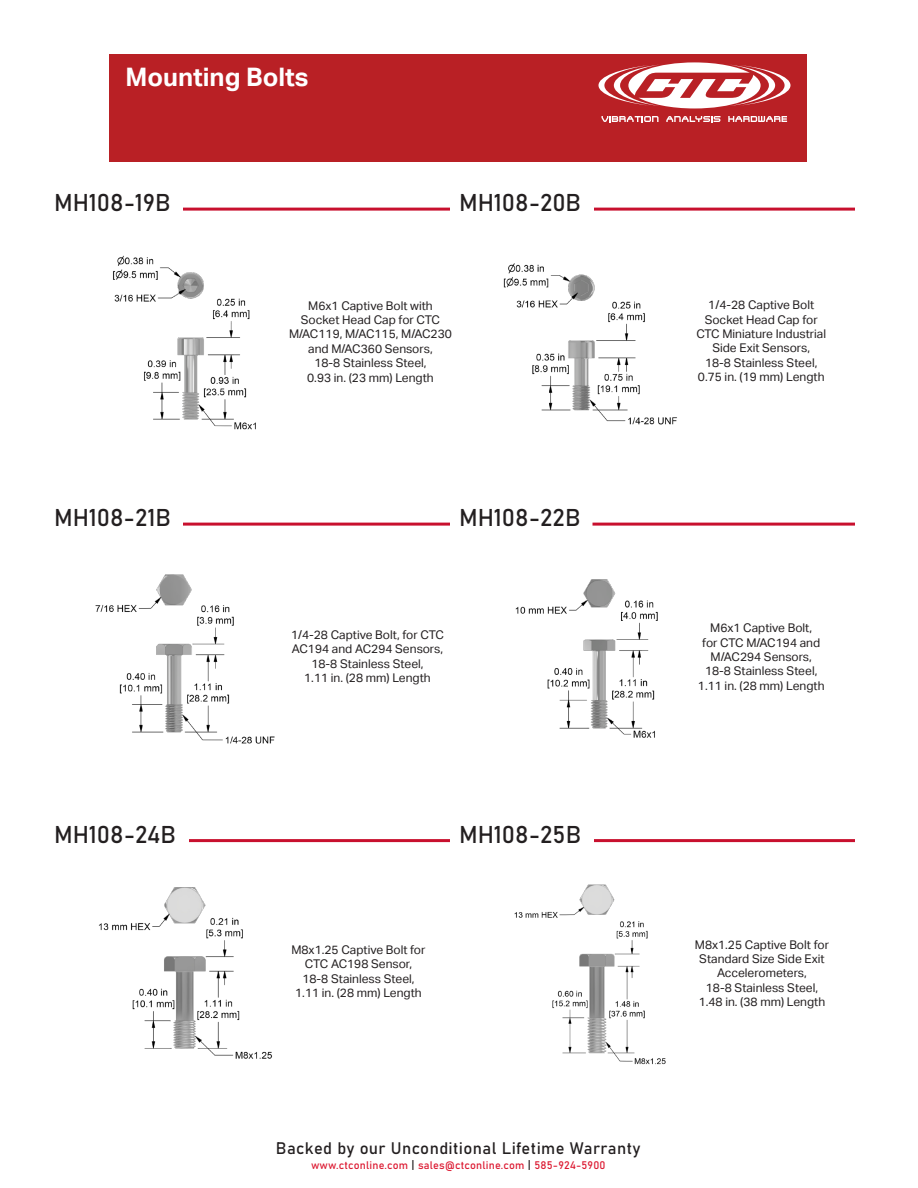
<style>
.page{position:relative;width:918px;height:1188px;background:#fff}
.page>*{position:absolute;margin:0;border:0;box-sizing:border-box;transform-origin:0 0}
.t1{font:700 25.5px "Aktiv Grotesk";color:#fff}
.t2{font:24px "Bahnschrift";color:#231f20}
.t3{font:16.5px "Bahnschrift";letter-spacing:.025em;color:#231f20}
.t4{font:12px/14.4px "Aktiv Grotesk";color:#231f20;text-align:center}
.t5{font:10.8px "Bahnschrift";letter-spacing:.02em;color:#dc1a32}
.s1{font-size:11.25px;color:#231f20}
</style>
<div class="page">
<div style="left:110px;top:54px;width:697px;height:108px;background:#b92025"></div>
<svg style="left:598px;top:62px;width:192px;height:46px"></svg>
<svg style="left:601px;top:116px;width:58px;height:6px"></svg>
<svg style="left:666px;top:116px;width:54px;height:6px"></svg>
<svg style="left:728px;top:116px;width:59px;height:6px"></svg>
<hr style="left:594px;top:208px;width:261px;height:3px;background:#c8102e">
<hr style="left:592px;top:523px;width:263px;height:3px;background:#c8102e">
<hr style="left:183px;top:208px;width:267px;height:3px;background:#c8102e">
<hr style="left:183px;top:523px;width:267px;height:3px;background:#c8102e">
<hr style="left:189px;top:839px;width:261px;height:3px;background:#c8102e">
<img style="left:113px;top:255px;width:143px;height:175px">
<img style="left:503px;top:263px;width:174px;height:162px">
<img style="left:95px;top:574px;width:180px;height:170px">
<img style="left:515px;top:579px;width:143px;height:159px">
<img style="left:98px;top:887px;width:174px;height:172px">
<hr style="left:594px;top:839px;width:261px;height:3px;background:#c8102e">
<img style="left:514px;top:884px;width:152px;height:181px">
<p class="t1" style="left:125px;top:62px;width:185px">Mounting Bolts</p>
<p class="t2" style="left:54px;top:184px;width:118px">MH108-19B</p>
<p class="t2" style="left:459px;top:184px;width:124px">MH108-20B</p>
<p class="t2" style="left:54px;top:499px;width:119px">MH108-21B</p>
<p class="t2" style="left:54px;top:816px;width:124px">MH108-24B</p>
<p class="t4" style="left:289px;top:298px;width:164px">M6x1 Captive Bolt with<br>Socket Head Cap for CTC<br>M/AC119, M/AC115, M/AC230 and M/AC360 Sensors,<br>18-8 Stainless Steel,<br>0.93 in. (23 mm) Length</p>
<p class="t4" style="left:696px;top:298px;width:131px">1/4-28 Captive Bolt<br>Socket Head Cap for<br>CTC Miniature Industrial<br>Side Exit Sensors,<br>18-8 Stainless Steel,<br>0.75 in. (19 mm) Length</p>
<p class="t2" style="left:459px;top:499px;width:123px">MH108-22B</p>
<p class="t4" style="left:291px;top:628px;width:154px">1/4-28 Captive Bolt, for CTC<br>AC194 and AC294 Sensors,<br>18-8 Stainless Steel,<br>1.11 in. (28 mm) Length</p>
<p class="t4" style="left:698px;top:621px;width:128px">M6x1 Captive Bolt,<br>for CTC M/AC194 and<br>M/AC294 Sensors,<br>18-8 Stainless Steel,<br>1.11 in. (28 mm) Length</p>
<p class="t2" style="left:459px;top:816px;width:124px">MH108-25B</p>
<p class="t4" style="left:291px;top:943px;width:136px">M8x1.25 Captive Bolt for<br>CTC AC198 Sensor,<br>18-8 Stainless Steel,<br>1.11 in. (28 mm) Length</p>
<p class="t3" style="left:276px;top:1136px;width:366px">Backed by our Unconditional Lifetime Warranty</p>
<p class="t5" style="left:311px;top:1157px;width:296px">www.ctconline.com <span class="s1">|</span> sales@ctconline.com <span class="s1">|</span> 585-924-5900</p>
<p class="t4" style="left:695px;top:937px;width:136px">M8x1.25 Captive Bolt for<br>Standard Size Side Exit<br>Accelerometers,<br>18-8 Stainless Steel,<br>1.48 in. (38 mm) Length</p>
</div>
